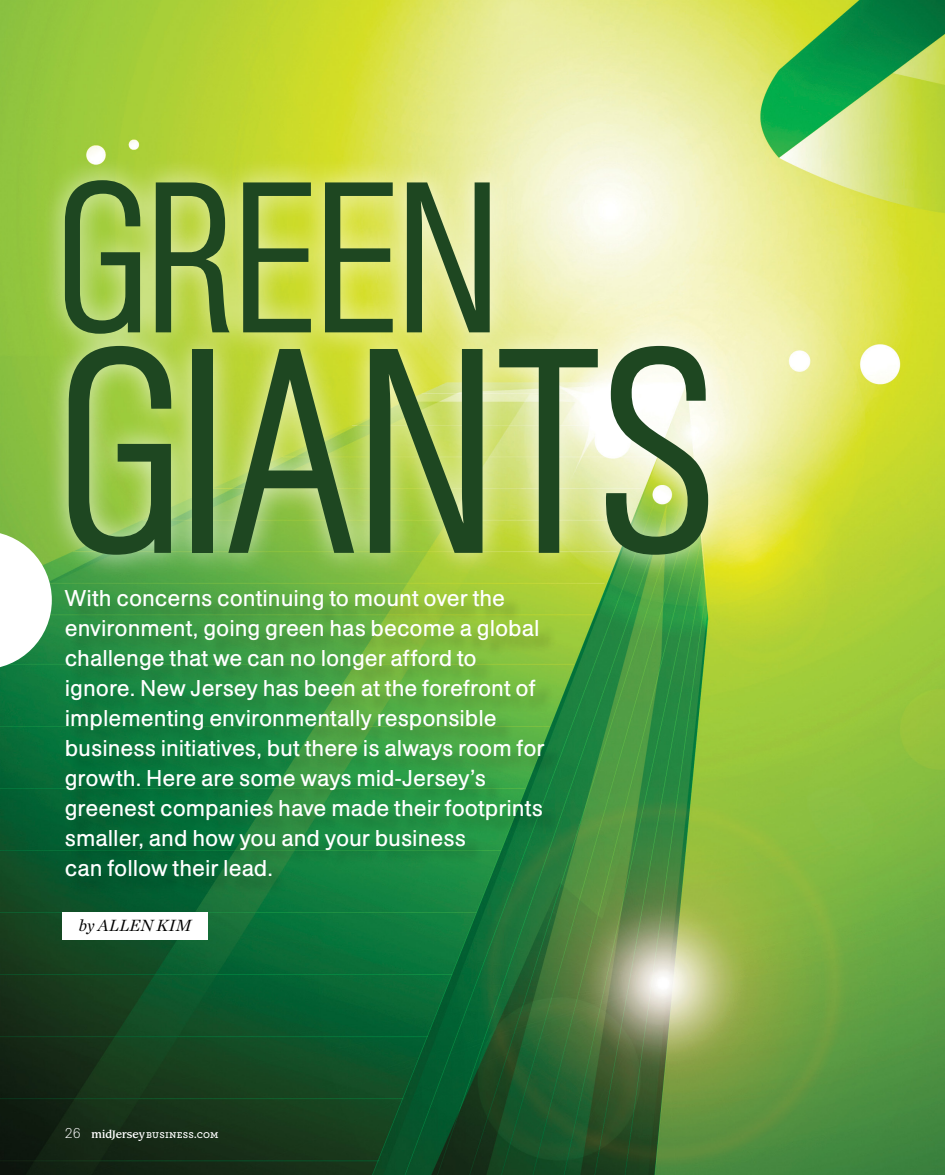
<style>
.page{position:relative;width:945px;height:1175px;background:#fff}
.page>*{position:absolute;margin:0;border:0;box-sizing:border-box;transform-origin:0 0}
.t1{font:306px "AG Buch Lgt Cnd";letter-spacing:-.015em;color:#1e4721}
.t2{font:225px "AG Buch Lgt Cnd";letter-spacing:-.025em;color:#1e4721}
.t3{font:24px/30px "AG Buch Rgl";color:#fff}
.t4{font:italic 16.5px "Chronicle Deck";letter-spacing:.005em;color:#000}
.t5{font:11.25px "Archer Semibold SC";letter-spacing:.02em;color:#fff}
.s1{font-family:"AG Buch Ult Lgt";font-size:15px}
.s2{font-family:"Leawood";font-weight:500;font-size:10.5px}
</style>
<div class="page">
<img style="left:0;top:0;width:945px;height:1174px">
<div style="left:40px;top:155px;width:693px;height:424px;background:#fff;opacity:.75"></div>
<div style="left:68px;top:592px;width:494px;height:303px;background:#000;opacity:.2"></div>
<svg style="left:0;top:531px;width:52px;height:138px"></svg>
<div style="left:62px;top:912px;width:145px;height:27px;background:#fff"></div>
<h2 class="t2" style="left:54px;top:107px;width:449px">GREEN</h2>
<h1 class="t1" style="left:54px;top:247px;width:665px">GIANTS</h1>
<p class="t3" style="left:65px;top:585px;width:481px">With concerns continuing to mount over the environment, going green has become a global challenge that we can no longer afford to ignore. New Jersey has been at the forefront of implementing environmentally responsible business initiatives, but there is always room for growth. Here are some ways mid-Jersey’s greenest companies have made their footprints smaller, and how you and your business<br>can follow their lead.</p>
<p class="t4" style="left:79px;top:912px;width:114px">by ALLEN KIM</p>
<p class="t5" style="left:65px;top:1127px;width:155px"><span class="s1">26</span> <span class="s2">midJersey</span>business.com</p>
</div>
